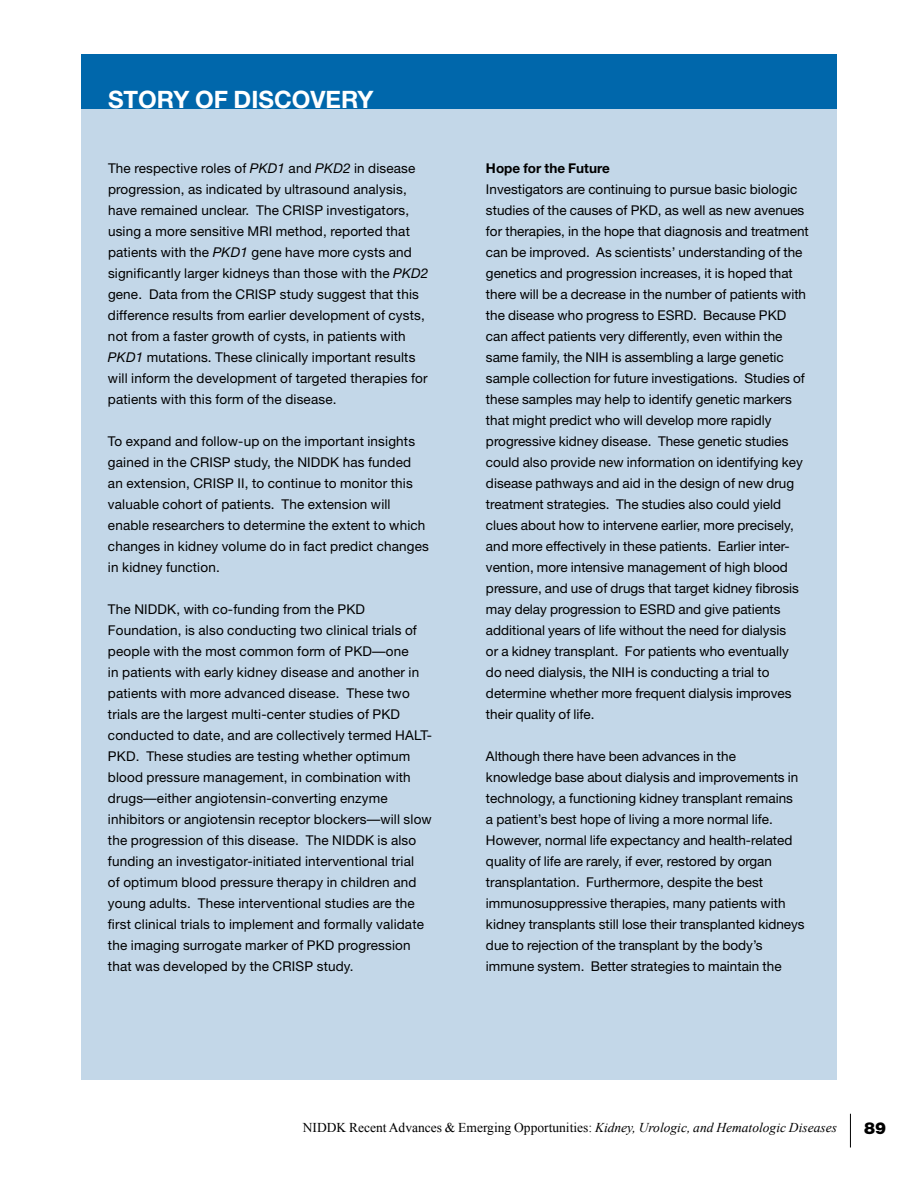
<style>
.page{position:relative;width:918px;height:1188px;background:#fff}
.page>*{position:absolute;margin:0;border:0;box-sizing:border-box;transform-origin:0 0}
.t1{font:700 24px "Helvetica Neue";color:#fff}
.t2{font:900 16.5px "Helvetica Neue";color:#000}
.t3{font:13.5px/21px "Helvetica Neue";color:#000}
.t4{font:13.5px "Times New Roman";color:#000}
.s1{font-style:italic}
.s2{font-weight:700}
</style>
<div class="page">
<hr style="left:850px;top:1114px;width:1px;height:34px;background:#000">
<div style="left:81px;top:54px;width:756px;height:1026px;background:#c3d7e8"></div>
<div style="left:81px;top:54px;width:756px;height:54px;background:#0067ab"></div>
<p class="t1" style="left:108px;top:85px;width:267px">STORY OF DISCOVERY</p>
<p class="t3" style="left:108px;top:157px;width:322px">The respective roles of <span class="s1">PKD1</span> and <span class="s1">PKD2</span> in disease progression, as indicated by ultrasound analysis, have remained unclear. The CRISP investigators, using a more sensitive MRI method, reported that patients with the <span class="s1">PKD1</span> gene have more cysts and significantly larger kidneys than those with the <span class="s1">PKD2 </span>gene. Data from the CRISP study suggest that this difference results from earlier development of cysts, not from a faster growth of cysts, in patients with <span class="s1">PKD1</span> mutations. These clinically important results will inform the development of targeted therapies for patients with this form of the disease.</p>
<p class="t3" style="left:108px;top:430px;width:322px">To expand and follow-up on the important insights gained in the CRISP study, the NIDDK has funded an extension, CRISP II, to continue to monitor this valuable cohort of patients. The extension will enable researchers to determine the extent to which changes in kidney volume do in fact predict changes in kidney function.</p>
<p class="t3" style="left:108px;top:598px;width:325px">The NIDDK, with co-funding from the PKD Foundation, is also conducting two clinical trials of people with the most common form of PKD—one<br>in patients with early kidney disease and another in patients with more advanced disease. These two trials are the largest multi-center studies of PKD conducted to date, and are collectively termed HALT-PKD. These studies are testing whether optimum blood pressure management, in combination with drugs—either angiotensin-converting enzyme inhibitors or angiotensin receptor blockers—will slow the progression of this disease. The NIDDK is also funding an investigator-initiated interventional trial<br>of optimum blood pressure therapy in children and young adults. These interventional studies are the first clinical trials to implement and formally validate the imaging surrogate marker of PKD progression that was developed by the CRISP study.</p>
<p class="t3" style="left:486px;top:157px;width:324px"><span class="s2">Hope for the Future<br></span>Investigators are continuing to pursue basic biologic studies of the causes of PKD, as well as new avenues for therapies, in the hope that diagnosis and treatment can be improved. As scientists’ understanding of the genetics and progression increases, it is hoped that there will be a decrease in the number of patients with the disease who progress to ESRD. Because PKD can affect patients very differently, even within the same family, the NIH is assembling a large genetic sample collection for future investigations. Studies of these samples may help to identify genetic markers that might predict who will develop more rapidly progressive kidney disease. These genetic studies could also provide new information on identifying key disease pathways and aid in the design of new drug treatment strategies. The studies also could yield clues about how to intervene earlier, more precisely, and more effectively in these patients. Earlier inter&shy;vention, more intensive management of high blood pressure, and use of drugs that target kidney fibrosis may delay progression to ESRD and give patients additional years of life without the need for dialysis<br>or a kidney transplant. For patients who eventually<br>do need dialysis, the NIH is conducting a trial to determine whether more frequent dialysis improves their quality of life.</p>
<p class="t3" style="left:486px;top:745px;width:320px">Although there have been advances in the knowledge base about dialysis and improvements in technology, a functioning kidney transplant remains<br>a patient’s best hope of living a more normal life.<br>However, normal life expectancy and health-related quality of life are rarely, if ever, restored by organ transplantation. Furthermore, despite the best immunosuppressive therapies, many patients with kidney transplants still lose their transplanted kidneys due to rejection of the transplant by the body’s immune system. Better strategies to maintain the</p>
<p class="t4" style="left:303px;top:1120px;width:536px">NIDDK Recent Advances &amp; Emerging Opportunities: <span class="s1">Kidney, Urologic, and Hematologic Diseases</span></p>
<p class="t2" style="left:864px;top:1118px;width:24px">89</p>
</div>
